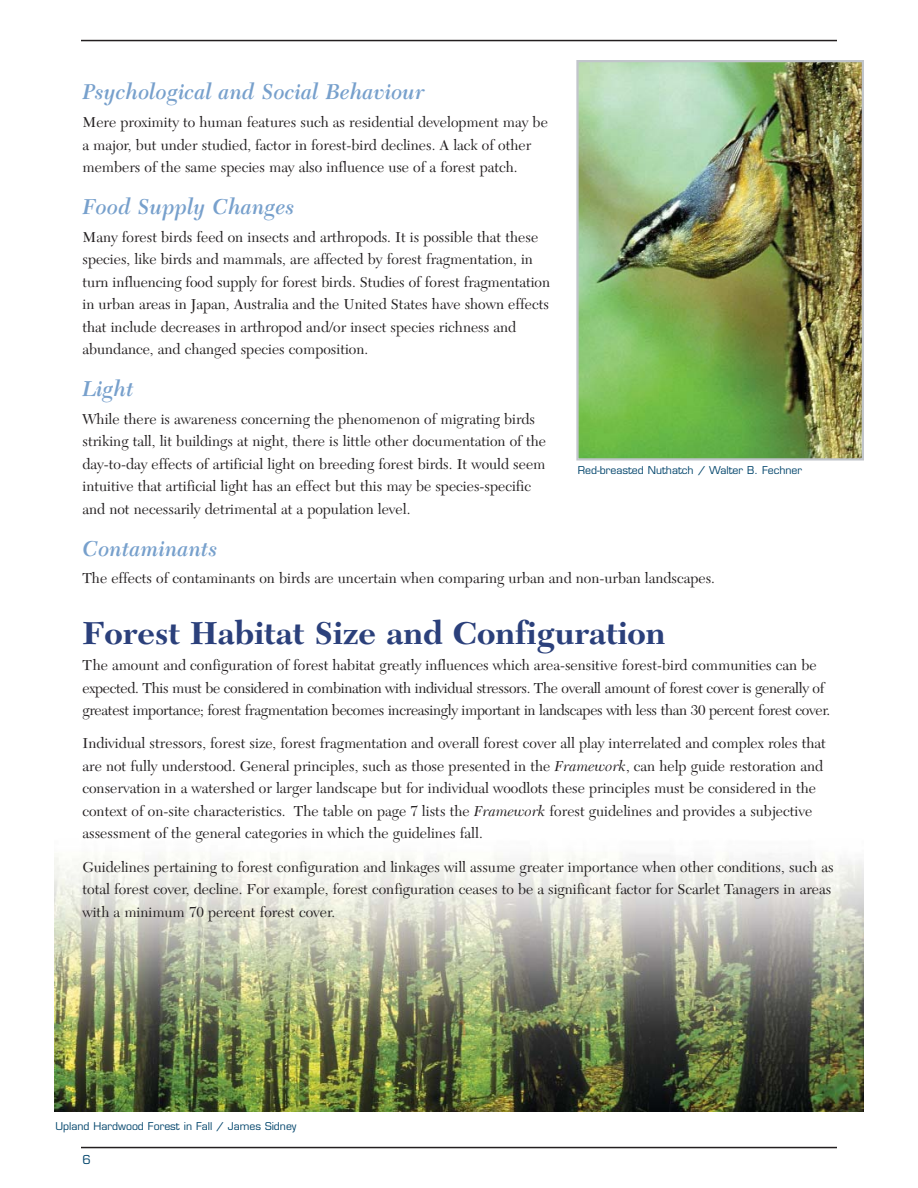
<style>
.page{position:relative;width:918px;height:1188px;background:#fff}
.page>*{position:absolute;margin:0;border:0;box-sizing:border-box;transform-origin:0 0}
.t1{font:700 33px "New Caledonia";color:#2b407b}
.t2{font:italic 600 22.5px "New Caledonia";color:#77a0cc}
.t3{font:15px/22.5px "New Caledonia";color:#231f20}
.t4{font:15px/22.5px "New Caledonia";letter-spacing:-.02em;color:#231f20}
.t5{font:12px "Eurostile";color:#00446b}
.t6{font:10.5px "Eurostile";color:#00446b}
.s1{font-style:italic}
</style>
<div class="page">
<img style="left:54px;top:852px;width:809px;height:260px">
<hr style="left:81px;top:40px;width:756px;height:1px;background:#231f20">
<hr style="left:81px;top:1147px;width:756px;height:1px;background:#231f20">
<img style="left:579px;top:63px;width:282px;height:395px">
<div style="left:576px;top:60px;width:288px;height:401px;border:2px solid #c1c5cb"></div>
<h2 class="t2" style="left:82px;top:83px;width:344px">Psychological and Social Behaviour</h2>
<p class="t3" style="left:82px;top:113px;width:467px">Mere proximity to human features such as residential development may be a major, but under studied, factor in forest-bird declines. A lack of other members of the same species may also influence use of a forest patch.</p>
<h2 class="t2" style="left:82px;top:197px;width:214px">Food Supply Changes</h2>
<p class="t3" style="left:82px;top:227px;width:469px">Many forest birds feed on insects and arthropods. It is possible that these species, like birds and mammals, are affected by forest fragmentation, in turn influencing food supply for forest birds. Studies of forest fragmentation in urban areas in Japan, Australia and the United States have shown effects that include decreases in arthropod and/or insect species richness and abundance, and changed species composition.</p>
<h2 class="t2" style="left:82px;top:379px;width:53px">Light</h2>
<p class="t3" style="left:82px;top:409px;width:465px">While there is awareness concerning the phenomenon of migrating birds striking tall, lit buildings at night, there is little other documentation of the day-to-day effects of artificial light on breeding forest birds. It would seem intuitive that artificial light has an effect but this may be species-specific and not necessarily detrimental at a population level.</p>
<h2 class="t2" style="left:82px;top:539px;width:137px">Contaminants</h2>
<p class="t3" style="left:82px;top:569px;width:634px">The effects of contaminants on birds are uncertain when comparing urban and non-urban landscapes.</p>
<h1 class="t1" style="left:82px;top:620px;width:584px">Forest Habitat Size and Configuration</h1>
<p class="t4" style="left:82px;top:655px;width:749px">The amount and configuration of forest habitat greatly influences which area-sensitive forest-bird communities can be expected. This must be considered in combination with individual stressors. The overall amount of forest cover is generally of greatest importance; forest fragmentation becomes increasingly important in landscapes with less than 30 percent forest cover.</p>
<p class="t3" style="left:82px;top:734px;width:745px">Individual stressors, forest size, forest fragmentation and overall forest cover all play interrelated and complex roles that are not fully understood. General principles, such as those presented in the <span class="s1">Framework</span>, can help guide restoration and conservation in a watershed or larger landscape but for individual woodlots these principles must be considered in the context of on-site characteristics. The table on page 7 lists the <span class="s1">Framework</span> forest guidelines and provides a subjective assessment of the general categories in which the guidelines fall.</p>
<p class="t3" style="left:82px;top:857px;width:753px">Guidelines pertaining to forest configuration and linkages will assume greater importance when other conditions, such as total forest cover, decline. For example, forest configuration ceases to be a significant factor for Scarlet Tanagers in areas with a minimum 70 percent forest cover.</p>
<p class="t6" style="left:578px;top:466px;width:226px">Red-breasted Nuthatch / Walter B. Fechner</p>
<p class="t6" style="left:55px;top:1122px;width:243px">Upland Hardwood Forest in Fall / James Sidney</p>
<p class="t5" style="left:82px;top:1155px;width:10px">6</p>
</div>
